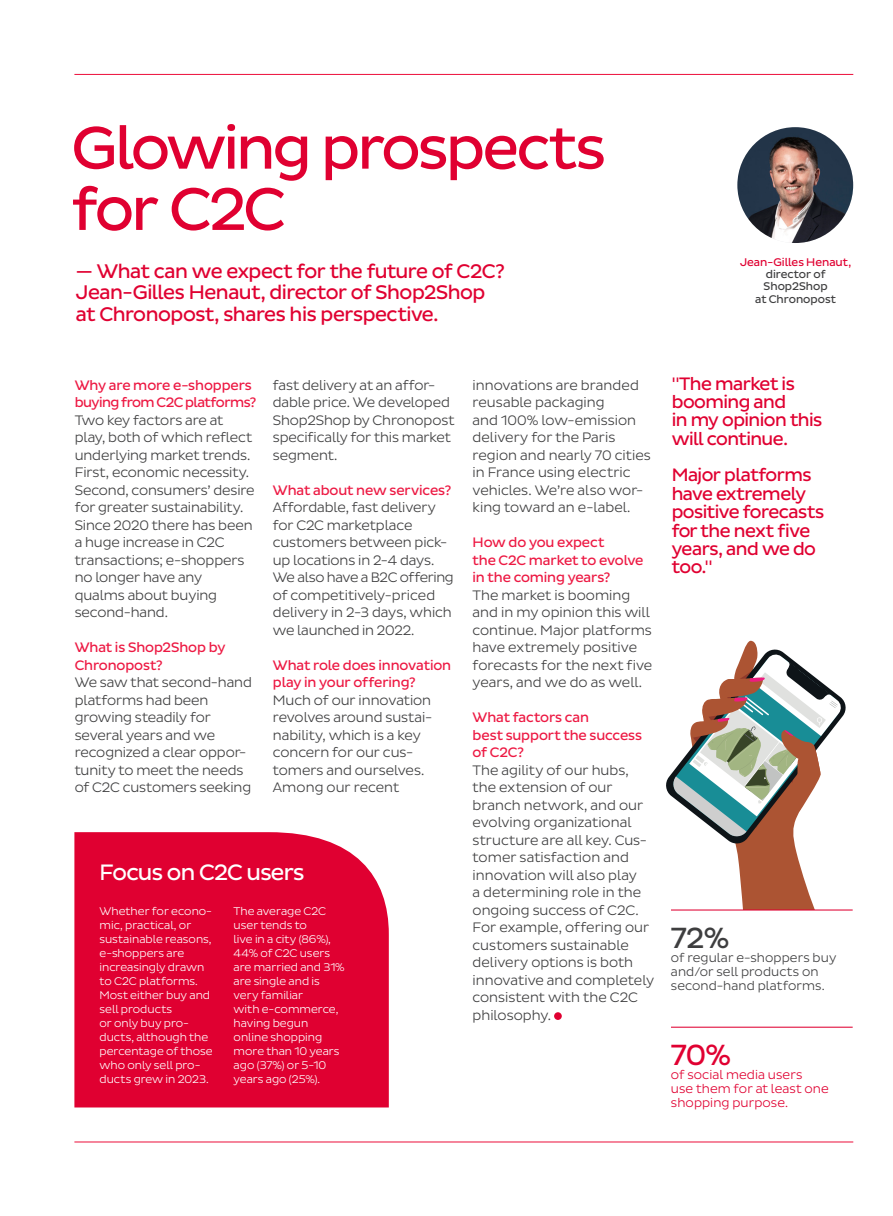
<style>
.page{position:relative;width:893px;height:1216px;background:#fff}
.page>*{position:absolute;margin:0;border:0;box-sizing:border-box;transform-origin:0 0}
.t1{font:61.25px/61.2px "Pluto Sans DPD Regular";letter-spacing:-.04em;color:#e00031}
.t2{font:29.75px "Pluto Sans DPD Regular";color:#e00031}
.t3{font:29.75px "Pluto Sans DPD Regular";color:#3e3e3f}
.t4{font:22.75px "Pluto Sans DPD Regular";letter-spacing:-.03em;color:#fff}
.t5{font:20.12px/21.9px "Pluto Sans DPD Regular";letter-spacing:-.02em;color:#e00031}
.t6{font:18.38px/18.4px "Pluto Sans DPD Regular";letter-spacing:-.025em;color:#e00031}
.t7{font:14px/17.5px "Pluto Sans DPD Light";color:#3e3e3f}
.t8{font:14px/17.5px "Pluto Sans DPD Regular";letter-spacing:-.005em;color:#ed1943}
.t9{font:14px/17.5px "Pluto Sans DPD Regular";letter-spacing:-.03em;color:#ed1943}
.t10{font:12.78px/14px "Pluto Sans DPD Light";letter-spacing:.01em;color:#3e3e3f}
.t11{font:12.78px/14px "Pluto Sans DPD Light";letter-spacing:.005em;color:#e00031}
.t12{font:11.38px/14px "Pluto Sans DPD Light";color:#fff}
.t13{font:11.38px/12.2px "Pluto Sans DPD Regular";color:#3e3e3f;text-align:center}
.s1{color:#e00031}
</style>
<div class="page">
<hr style="left:74px;top:74px;width:779px;height:1px;background:#ed1943">
<hr style="left:74px;top:1141px;width:779px;height:1px;background:#ed1943">
<svg style="left:666px;top:640px;width:180px;height:269px"></svg>
<div style="left:554px;top:1012px;width:8px;height:7px;background:#e00031;border-radius:50%"></div>
<hr style="left:671px;top:1026px;width:182px;height:1px;background:#e00031">
<hr style="left:671px;top:909px;width:182px;height:1px;background:#e00031">
<svg style="left:74px;top:832px;width:315px;height:275px;background:#e10b3a"></svg>
<img style="left:737px;top:127px;width:116px;height:116px;border-radius:58px">
<p class="t1" style="left:72px;top:118px;width:536px">Glowing prospects for C2C</p>
<p class="t5" style="left:76px;top:260px;width:430px">— What can we expect for the future of C2C?<br>Jean-Gilles Henaut, director of Shop2Shop at Chronopost, shares his perspective.</p>
<p class="t13" style="left:740px;top:256px;width:113px"><span class="s1">Jean-Gilles Henaut, </span>director of<br>Shop2Shop<br>at Chronopost</p>
<p class="t9" style="left:75px;top:376px;width:183px">Why are more e-shoppers buying from C2C platforms?</p>
<p class="t7" style="left:75px;top:411px;width:181px">Two key factors are at play, both of which reflect underlying market trends.<br>First, economic necessity.<br>Second, consumers’ desire for greater sustainability.<br>Since 2020 there has been a huge increase in C2C transactions; e-shoppers no longer have any qualms about buying second-hand.</p>
<p class="t8" style="left:75px;top:639px;width:152px">What is Shop2Shop by<br>Chronopost?</p>
<p class="t7" style="left:75px;top:674px;width:179px">We saw that second-hand platforms had been growing steadily for several years and we recognized a clear oppor&shy;tunity to meet the needs of C2C customers seeking</p>
<p class="t7" style="left:273px;top:376px;width:183px">fast delivery at an affor&shy;dable price. We developed<br>Shop2Shop by Chronopost specifically for this market segment.</p>
<p class="t8" style="left:273px;top:481px;width:180px">What about new services?</p>
<p class="t7" style="left:273px;top:499px;width:182px">Affordable, fast delivery for C2C marketplace customers between pick&shy;up locations in 2-4 days.<br>We also have a B2C offering of competitively-priced delivery in 2-3 days, which we launched in 2022.</p>
<p class="t8" style="left:273px;top:656px;width:180px">What role does innovation play in your offering?</p>
<p class="t7" style="left:273px;top:691px;width:161px">Much of our innovation revolves around sustai&shy;nability, which is a key concern for our cus&shy;tomers and ourselves.<br>Among our recent</p>
<p class="t4" style="left:100px;top:859px;width:206px">Focus on C2C users</p>
<p class="t12" style="left:100px;top:904px;width:115px">Whether for econo&shy;mic, practical, or sustainable reasons, e-shoppers are increasingly drawn to C2C platforms.<br>Most either buy and sell products<br>or only buy pro&shy;ducts, although the percentage of those who only sell pro&shy;ducts grew in 2023.</p>
<p class="t12" style="left:234px;top:904px;width:94px">The average C2C</p>
<p class="t12" style="left:234px;top:918px;width:113px">user tends to<br>live in a city (86%),<br>44% of C2C users are married and 31% are single and is very familiar<br>with e-commerce, having begun online shopping more than 10 years ago (37%) or 5-10 years ago (25%).</p>
<p class="t7" style="left:472px;top:376px;width:180px">innovations are branded reusable packaging<br>and 100% low-emission delivery for the Paris region and nearly 70 cities in France using electric vehicles. We’re also wor&shy;king toward an e-label.</p>
<p class="t8" style="left:472px;top:534px;width:172px">How do you expect<br>the C2C market to evolve in the coming years?</p>
<p class="t7" style="left:472px;top:586px;width:181px">The market is booming and in my opinion this will continue. Major platforms have extremely positive forecasts for the next five years, and we do as well.</p>
<p class="t8" style="left:472px;top:709px;width:171px">What factors can<br>best support the success of C2C?</p>
<p class="t7" style="left:472px;top:761px;width:183px">The agility of our hubs, the extension of our branch network, and our evolving organizational structure are all key. Cus&shy;tomer satisfaction and innovation will also play<br>a determining role in the ongoing success of C2C.<br>For example, offering our customers sustainable delivery options is both innovative and completely consistent with the C2C philosophy.</p>
<p class="t6" style="left:672px;top:374px;width:152px">"The market is booming and<br>in my opinion this will continue.</p>
<p class="t6" style="left:672px;top:466px;width:154px">Major platforms have extremely positive forecasts for the next five years, and we do too."</p>
<p class="t3" style="left:671px;top:921px;width:60px">72%</p>
<p class="t10" style="left:671px;top:951px;width:167px">of regular e-shoppers buy and/or sell products on second-hand platforms.</p>
<p class="t2" style="left:671px;top:1038px;width:62px">70%</p>
<p class="t11" style="left:671px;top:1068px;width:159px">of social media users<br>use them for at least one shopping purpose.</p>
</div>
